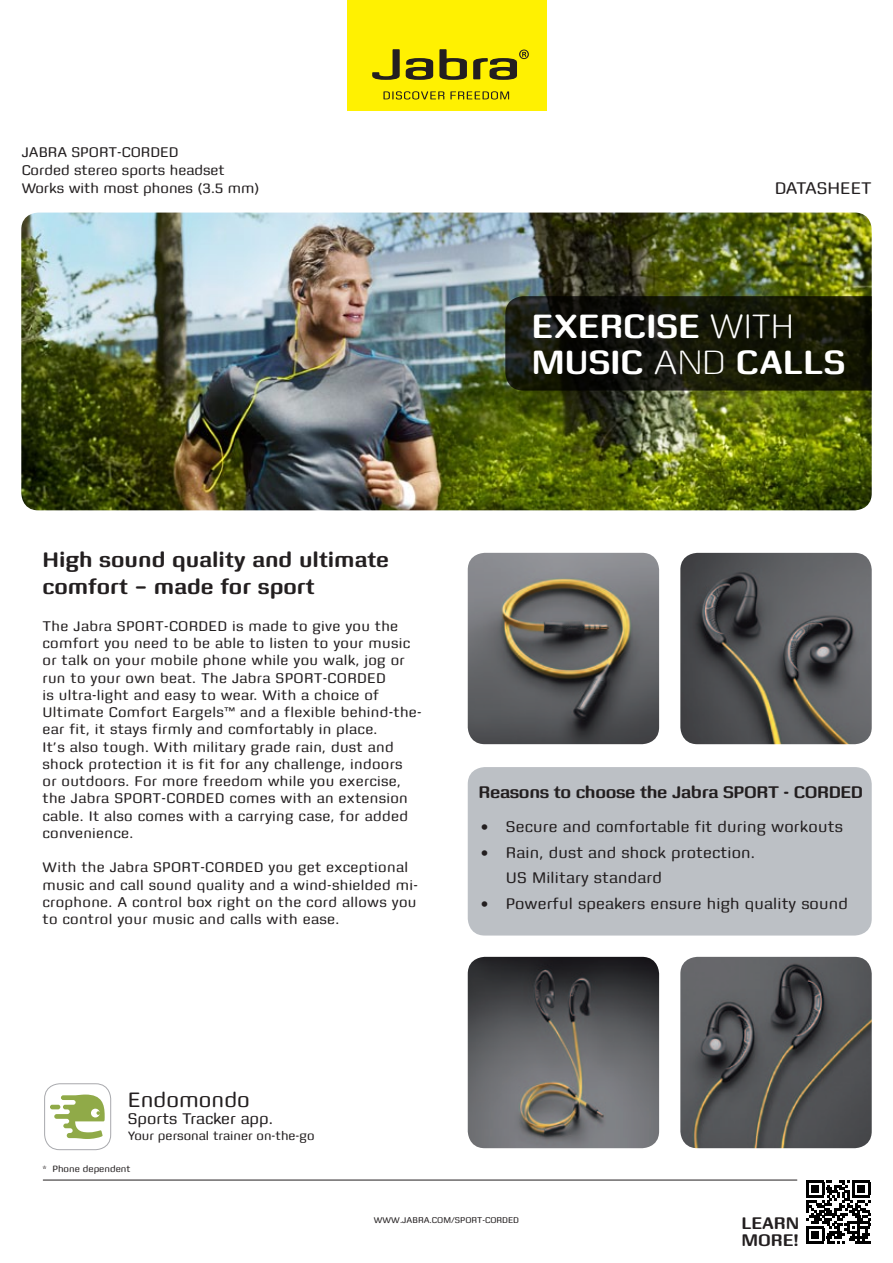
<style>
.page{position:relative;width:893px;height:1263px;background:#fff}
.page>*{position:absolute;margin:0;border:0;box-sizing:border-box;transform-origin:0 0}
.t1{font:700 36px "Zetta Round";color:#fff}
.t2{font:700 22.5px "Zetta Round";color:#231f20}
.t3{font:22.35px "Zetta Round";color:#231f20}
.t4{font:700 18px "Zetta Round";letter-spacing:-.02em;color:#231f20}
.Type_of_sheet{font:18px "Zetta Round";color:#231f20}
.t5{font:16.5px "Zetta Round";letter-spacing:.01em;color:#231f20}
.Bread{font:15px/17.2px "Zetta Round";letter-spacing:.02em;color:#231f20}
.Product_description{font:15px "Zetta Round";color:#231f20}
.t6{font:13.2px "Zetta Round";color:#231f20}
.t7{font:9.75px "Zetta Round";color:#231f20}
.t8{font:9px "Zetta Round";color:#231f20}
.s1{font-weight:300}
.s2{font-size:17.25px}
</style>
<div class="page">
<img style="left:21px;top:213px;width:851px;height:297px">
<div style="left:468px;top:767px;width:404px;height:168px;background:#bcc0c5;border-radius:17px"></div>
<div style="left:347px;top:0;width:199px;height:110px;background:#fff101"></div>
<svg style="left:372px;top:49px;width:28px;height:31px"></svg>
<svg style="left:406px;top:58px;width:27px;height:22px"></svg>
<svg style="left:439px;top:49px;width:28px;height:31px"></svg>
<svg style="left:383px;top:91px;width:61px;height:9px"></svg>
<svg style="left:450px;top:91px;width:59px;height:9px"></svg>
<svg style="left:473px;top:50px;width:56px;height:30px"></svg>
<img style="left:468px;top:553px;width:191px;height:191px">
<img style="left:680px;top:553px;width:192px;height:191px">
<img style="left:680px;top:957px;width:192px;height:191px">
<img style="left:468px;top:957px;width:191px;height:191px">
<svg style="left:505px;top:296px;width:367px;height:95px"></svg>
<hr style="left:43px;top:1180px;width:754px;height:1px;background:#231f20">
<svg style="left:806px;top:1180px;width:64px;height:64px"></svg>
<hr style="left:855px;top:1241px;width:15px;height:3px;background:#000">
<div style="left:44px;top:1083px;width:67px;height:67px;border:1px solid #a8a9ad;border-radius:15px"></div>
<hr style="left:50px;top:1105px;width:10px;height:4px;background:#90aa48;border-radius:2px">
<svg style="left:54px;top:1094px;width:51px;height:45px"></svg>
<p class="Product_description" style="left:22px;top:144px;width:158px">JABRA SPORT-CORDED</p>
<p class="Product_description" style="left:22px;top:162px;width:205px">Corded stereo sports headset</p>
<p class="Product_description" style="left:22px;top:180px;width:239px">Works with most phones (3.5 mm)</p>
<p class="Type_of_sheet" style="left:775px;top:178px;width:99px">DATASHEET</p>
<p class="t1" style="left:531px;top:307px;width:264px">EXERCISE <span class="s1">WITH</span></p>
<p class="t1" style="left:531px;top:343px;width:315px">MUSIC <span class="s1">AND</span> CALLS</p>
<p class="t2" style="left:43px;top:548px;width:348px">High sound quality and ultimate</p>
<p class="t2" style="left:43px;top:575px;width:274px">comfort – made for sport</p>
<p class="Bread" style="left:43px;top:617px;width:357px">The Jabra SPORT-CORDED is made to give you the</p>
<p class="Bread" style="left:43px;top:635px;width:369px">comfort you need to be able to listen to your music</p>
<p class="Bread" style="left:43px;top:652px;width:364px">or talk on your mobile phone while you walk, jog or</p>
<p class="Bread" style="left:43px;top:669px;width:345px">run to your own beat. The Jabra SPORT-CORDED</p>
<p class="Bread" style="left:43px;top:686px;width:338px">is ultra-light and easy to wear. With a choice of</p>
<p class="Bread" style="left:43px;top:704px;width:381px">Ultimate Comfort Eargels™ and a flexible behind-the&shy;ear fit, it stays firmly and comfortably in place.</p>
<p class="Bread" style="left:43px;top:738px;width:353px">It’s also tough. With military grade rain, dust and</p>
<p class="Bread" style="left:43px;top:755px;width:362px">shock protection it is fit for any challenge, indoors</p>
<p class="Bread" style="left:43px;top:773px;width:360px">or outdoors. For more freedom while you exercise,</p>
<p class="Bread" style="left:43px;top:790px;width:367px">the Jabra SPORT-CORDED comes with an extension</p>
<p class="Bread" style="left:43px;top:807px;width:367px">cable. It also comes with a carrying case, for added</p>
<p class="Bread" style="left:43px;top:824px;width:92px">convenience.</p>
<p class="Bread" style="left:43px;top:859px;width:367px">With the Jabra SPORT-CORDED you get exceptional</p>
<p class="Bread" style="left:43px;top:876px;width:377px">music and call sound quality and a wind-shielded mi&shy;crophone. A control box right on the cord allows you</p>
<p class="Bread" style="left:43px;top:911px;width:298px">to control your music and calls with ease.</p>
<p class="t4" style="left:478px;top:782px;width:386px">Reasons to choose the Jabra SPORT - CORDED</p>
<p class="t5" style="left:480px;top:818px;width:364px"><span class="s2">•</span> Secure and comfortable fit during workouts</p>
<p class="t5" style="left:480px;top:844px;width:276px"><span class="s2">•</span> Rain, dust and shock protection.</p>
<p class="t5" style="left:506px;top:869px;width:158px">US Military standard</p>
<p class="t5" style="left:480px;top:895px;width:369px"><span class="s2">•</span> Powerful speakers ensure high quality sound</p>
<p class="t3" style="left:128px;top:1088px;width:124px">Endomondo</p>
<p class="t5" style="left:128px;top:1109px;width:146px">Sports Tracker app.</p>
<p class="t6" style="left:128px;top:1129px;width:188px">Your personal trainer on-the-go</p>
<p class="t7" style="left:43px;top:1164px;width:90px">* Phone dependent</p>
<p class="t8" style="left:374px;top:1215px;width:147px">WWW.JABRA.COM/SPORT-CORDED</p>
<p class="t4" style="left:741px;top:1214px;width:59px">LEARN</p>
<p class="t4" style="left:741px;top:1230px;width:59px">MORE!</p>
</div>
